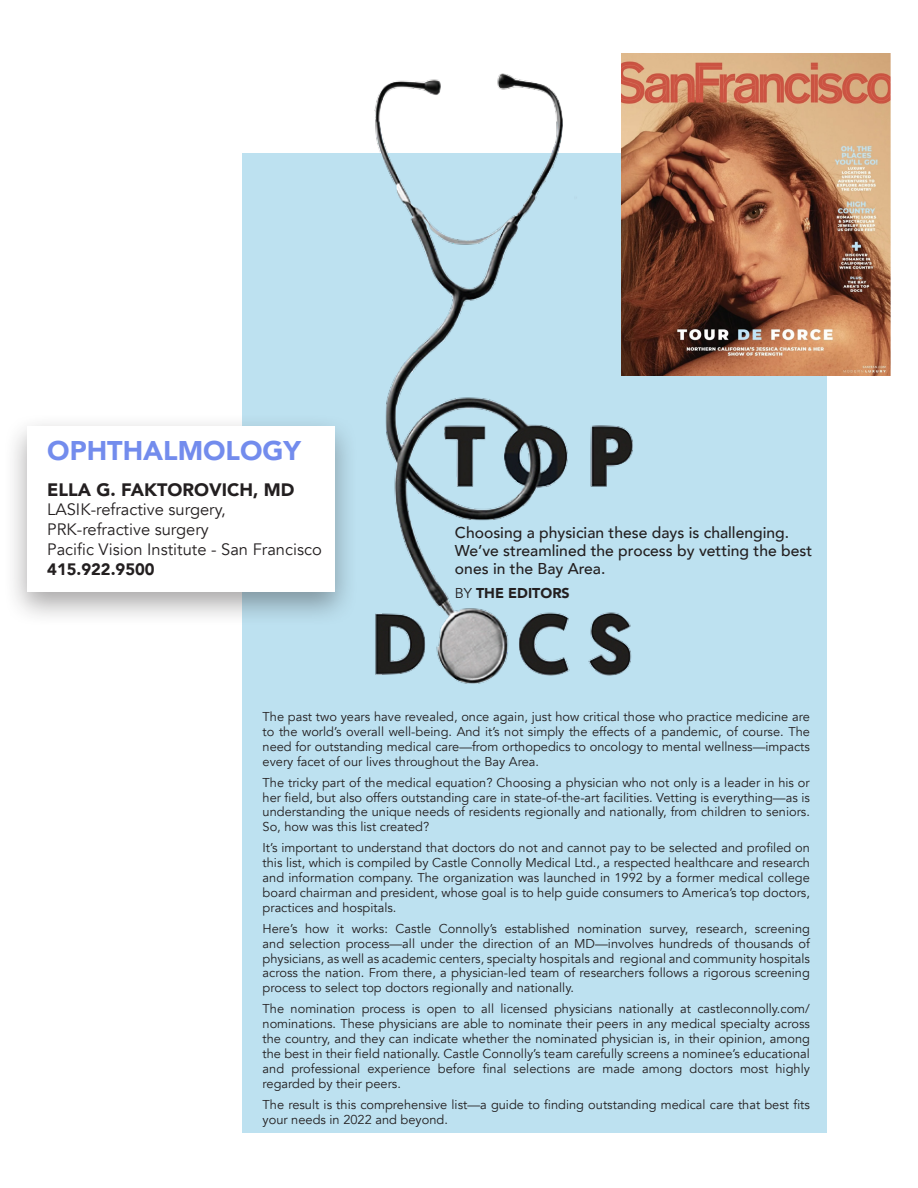
<style>
.page{position:relative;width:918px;height:1188px;background:#fff}
.page>*{position:absolute;margin:0;border:0;box-sizing:border-box;transform-origin:0 0}
.t1{font:900 27px "Avenir";color:#738ced}
.t2{font:900 18px "Avenir";color:#231f20}
.t3{font:16.5px/19.8px "Avenir";color:#231f20}
.t4{font:900 16.5px "Avenir";color:#231f20}
.t5{font:500 15.6px/17.9px "Avenir";color:#231f20}
.t6{font:900 14.25px "Avenir";color:#231f20}
.t7{font:12.9px/14.9px "Avenir";color:#231f20;text-align:justify}
.s1{font-weight:400}
</style>
<div class="page">
<div style="left:243px;top:153px;width:584px;height:980px;background:#bde1f0"></div>
<img style="left:374px;top:53px;width:310px;height:631px">
<img style="left:622px;top:54px;width:269px;height:322px">
<div style="left:3px;top:413px;width:356px;height:214px;background:#231f20;opacity:.4"></div>
<div style="left:27px;top:427px;width:308px;height:165px;background:#fff"></div>
<p class="t1" style="left:47px;top:428px;width:255px">OPHTHALMOLOGY</p>
<p class="t2" style="left:47px;top:474px;width:249px">ELLA G. FAKTOROVICH, MD</p>
<p class="t3" style="left:47px;top:500px;width:180px">LASIK-refractive surgery,<br>PRK-refractive surgery</p>
<p class="t3" style="left:47px;top:540px;width:276px">Pacific Vision Institute - San Francisco</p>
<p class="t4" style="left:47px;top:555px;width:109px">415.922.9500</p>
<p class="t5" style="left:455px;top:523px;width:359px">Choosing a physician these days is challenging.<br>We’ve streamlined the process by vetting the best ones in the Bay Area.</p>
<p class="t6" style="left:455px;top:580px;width:116px"><span class="s1">BY</span> THE EDITORS</p>
<p class="t7" style="left:263px;top:709px;width:549px">The past two years have revealed, once again, just how critical those who practice medicine are to the world’s overall well-being. And it’s not simply the effects of a pandemic, of course. The need for outstanding medical care—from orthopedics to oncology to mental wellness—impacts every facet of our lives throughout the Bay Area.</p>
<p class="t7" style="left:263px;top:775px;width:549px">The tricky part of the medical equation? Choosing a physician who not only is a leader in his or her field, but also offers outstanding care in state-of-the-art facilities. Vetting is everything—as is understanding the unique needs of residents regionally and nationally, from children to seniors.<br>So, how was this list created?</p>
<p class="t7" style="left:263px;top:841px;width:549px">It’s important to understand that doctors do not and cannot pay to be selected and profiled on this list, which is compiled by Castle Connolly Medical Ltd., a respected healthcare and research and information company. The organization was launched in 1992 by a former medical college board chairman and president, whose goal is to help guide consumers to America’s top doctors, practices and hospitals.</p>
<p class="t7" style="left:263px;top:921px;width:549px">Here’s how it works: Castle Connolly’s established nomination survey, research, screening and selection process—all under the direction of an MD—involves hundreds of thousands of physicians, as well as academic centers, specialty hospitals and regional and community hospitals across the nation. From there, a physician-led team of researchers follows a rigorous screening process to select top doctors regionally and nationally.</p>
<p class="t7" style="left:263px;top:1002px;width:549px">The nomination process is open to all licensed physicians nationally at castleconnolly.com/ nominations. These physicians are able to nominate their peers in any medical specialty across the country, and they can indicate whether the nominated physician is, in their opinion, among the best in their field nationally. Castle Connolly’s team carefully screens a nominee’s educational and professional experience before final selections are made among doctors most highly regarded by their peers.</p>
<p class="t7" style="left:263px;top:1097px;width:549px">The result is this comprehensive list—a guide to finding outstanding medical care that best fits your needs in 2022 and beyond.</p>
</div>
